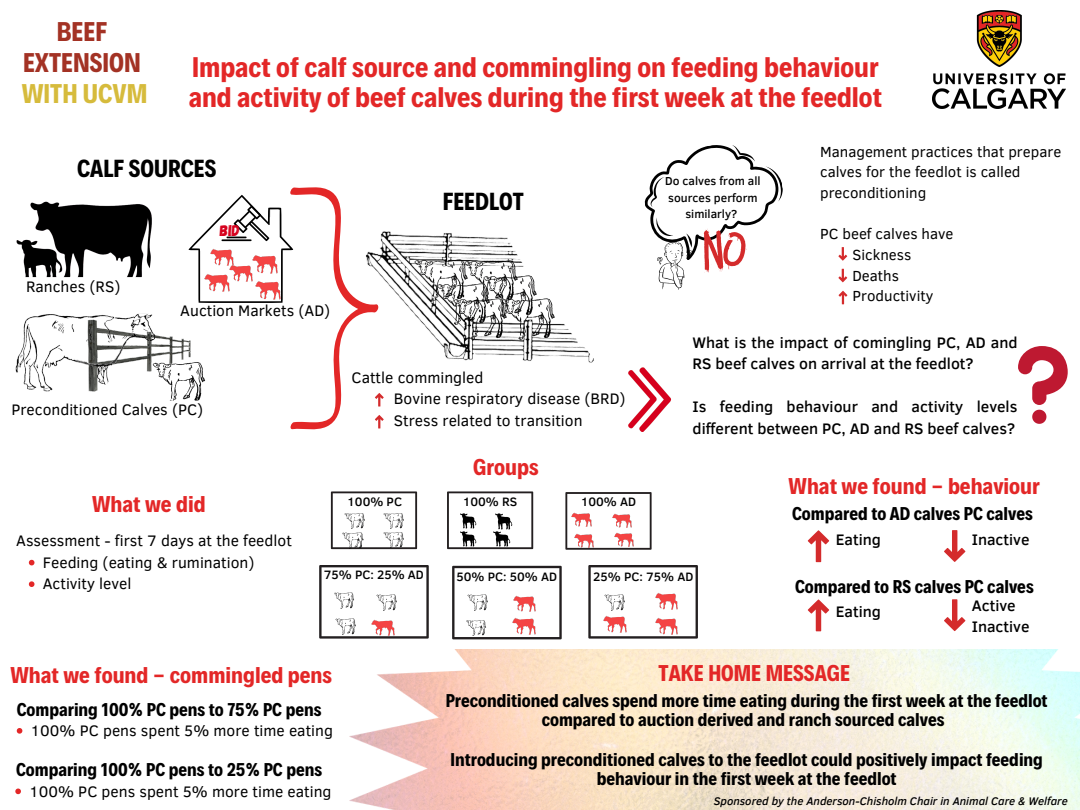
<style>
.page{position:relative;width:1080px;height:810px;background:#fff}
.page>*{position:absolute;margin:0;border:0;box-sizing:border-box;transform-origin:0 0}
.t1{font:700 28.75px/30px "Decalotype";color:#e32727}
.t2{font:700 27.44px/30.9px "Decalotype";color:#a33224;text-align:center}
.t3{font:700 27.44px "Decalotype";color:#d6bb3c}
.t4{font:700 25px "Decalotype";color:#000}
.t5{font:700 23.12px "Decalotype";color:#e32727}
.t6{font:700 18.75px/19.7px "Decalotype";color:#000;text-align:center}
.t7{font:15.62px/21.6px "Clear Sans";color:#000}
.t8{font:500 15.62px/21.6px "Clear Sans";color:#000}
.t9{font:15.62px "Gagalin";color:#d6001d}
.t10{font:15px/20.6px "Clear Sans";color:#000}
.t11{font:500 12.5px "Clear Sans";color:#000}
.t12{font:500 11.88px/16.4px "Clear Sans";color:#000;text-align:center}
.t13{font:italic 500 11.38px "Clear Sans";color:#000}
</style>
<div class="page">
<img style="left:933px;top:10px;width:132px;height:99px">
<img style="left:384px;top:231px;width:261px;height:137px">
<img style="left:628px;top:368px;width:43px;height:64px">
<img style="left:138px;top:313px;width:50px;height:28px">
<svg style="left:944px;top:530px;width:21px;height:32px"></svg>
<svg style="left:808px;top:530px;width:21px;height:32px"></svg>
<svg style="left:319px;top:565px;width:110px;height:74px"></svg>
<svg style="left:452px;top:566px;width:110px;height:73px"></svg>
<img style="left:349px;top:649px;width:731px;height:161px">
<img style="left:14px;top:198px;width:140px;height:79px;border-radius:7px">
<img style="left:15px;top:314px;width:141px;height:79px;border-radius:7px">
<img style="left:116px;top:341px;width:106px;height:60px;border-radius:5px">
<img style="left:485px;top:237px;width:50px;height:15px">
<img style="left:464px;top:276px;width:108px;height:64px">
<img style="left:384px;top:237px;width:101px;height:64px">
<img style="left:416px;top:316px;width:108px;height:23px">
<img style="left:447px;top:252px;width:107px;height:64px">
<img style="left:400px;top:260px;width:108px;height:64px">
<svg style="left:189px;top:187px;width:195px;height:243px"></svg>
<svg style="left:637px;top:145px;width:146px;height:145px"></svg>
<svg style="left:839px;top:291px;width:8px;height:13px"></svg>
<svg style="left:838px;top:247px;width:9px;height:14px"></svg>
<svg style="left:838px;top:269px;width:9px;height:13px"></svg>
<svg style="left:1018px;top:346px;width:50px;height:78px"></svg>
<svg style="left:808px;top:600px;width:21px;height:31px"></svg>
<svg style="left:944px;top:599px;width:21px;height:32px"></svg>
<img style="left:211px;top:249px;width:22px;height:17px">
<img style="left:204px;top:273px;width:26px;height:19px">
<img style="left:255px;top:280px;width:26px;height:19px">
<img style="left:252px;top:254px;width:25px;height:19px">
<img style="left:230px;top:265px;width:23px;height:16px">
<svg style="left:331px;top:491px;width:86px;height:58px"></svg>
<img style="left:372px;top:504px;width:38px;height:19px">
<img style="left:330px;top:523px;width:80px;height:25px">
<img style="left:331px;top:504px;width:41px;height:25px">
<svg style="left:447px;top:491px;width:86px;height:58px"></svg>
<img style="left:459px;top:512px;width:18px;height:35px">
<svg style="left:565px;top:492px;width:87px;height:58px"></svg>
<img style="left:575px;top:533px;width:19px;height:14px">
<svg style="left:29px;top:560px;width:5px;height:5px"></svg>
<svg style="left:29px;top:581px;width:5px;height:6px"></svg>
<svg style="left:17px;top:728px;width:5px;height:6px"></svg>
<svg style="left:15px;top:789px;width:6px;height:5px"></svg>
<img style="left:320px;top:584px;width:41px;height:24px">
<img style="left:322px;top:610px;width:40px;height:24px">
<img style="left:452px;top:612px;width:41px;height:24px">
<img style="left:454px;top:586px;width:41px;height:24px">
<img style="left:513px;top:595px;width:23px;height:17px">
<img style="left:495px;top:513px;width:18px;height:16px">
<img style="left:493px;top:530px;width:18px;height:17px">
<img style="left:572px;top:512px;width:19px;height:14px">
<img style="left:612px;top:513px;width:20px;height:14px">
<img style="left:614px;top:532px;width:19px;height:14px">
<img style="left:363px;top:586px;width:40px;height:24px">
<img style="left:513px;top:618px;width:22px;height:16px">
<img style="left:372px;top:620px;width:22px;height:16px">
<svg style="left:588px;top:565px;width:110px;height:74px"></svg>
<img style="left:591px;top:586px;width:40px;height:24px">
<img style="left:604px;top:616px;width:22px;height:16px">
<img style="left:655px;top:593px;width:23px;height:16px">
<img style="left:655px;top:618px;width:23px;height:16px">
<h2 class="t2" style="left:23px;top:15px;width:119px">BEEF<br>EXTENSION</h2>
<h2 class="t3" style="left:22px;top:75px;width:127px">WITH UCVM</h2>
<h1 class="t1" style="left:189px;top:50px;width:695px">Impact of calf source and commingling on feeding behaviour and activity of beef calves during the first week at the feedlot</h1>
<h3 class="t4" style="left:77px;top:152px;width:141px">CALF SOURCES</h3>
<p class="t7" style="left:26px;top:275px;width:96px">Ranches (RS)</p>
<p class="t9" style="left:220px;top:220px;width:21px">BID</p>
<p class="t7" style="left:180px;top:299px;width:152px">Auction Markets (AD)</p>
<p class="t7" style="left:11px;top:398px;width:193px">Preconditioned Calves (PC)</p>
<h3 class="t4" style="left:443px;top:185px;width:83px">FEEDLOT</h3>
<p class="t7" style="left:394px;top:366px;width:233px;text-indent:-42px">Cattle commingled<br>Bovine respiratory disease (BRD)<br>Stress related to transition</p>
<p class="t12" style="left:665px;top:172px;width:97px">Do calves from all sources perform similarly?</p>
<p class="t10" style="left:820px;top:140px;width:243px">Management practices that prepare calves for the feedlot is called preconditioning</p>
<p class="t10" style="left:853px;top:223px;width:102px;text-indent:-32px">PC beef calves have<br>Sickness<br>Deaths<br>Productivity</p>
<p class="t8" style="left:693px;top:330px;width:327px">What is the impact of comingling PC, AD and<br>RS beef calves on arrival at the feedlot?</p>
<p class="t8" style="left:693px;top:395px;width:326px">Is feeding behaviour and activity levels different between PC, AD and RS beef calves?</p>
<p class="t5" style="left:473px;top:452px;width:67px">Groups</p>
<p class="t5" style="left:789px;top:471px;width:253px">What we found - behaviour</p>
<p class="t5" style="left:92px;top:489px;width:115px">What we did</p>
<p class="t11" style="left:347px;top:492px;width:56px">100% PC</p>
<p class="t11" style="left:463px;top:492px;width:56px">100% RS</p>
<p class="t11" style="left:581px;top:492px;width:57px">100% AD</p>
<p class="t6" style="left:792px;top:503px;width:242px">Compared to AD calves PC calves</p>
<p class="t8" style="left:972px;top:528px;width:59px">Inactive</p>
<p class="t6" style="left:795px;top:575px;width:240px">Compared to RS calves PC calves</p>
<p class="t8" style="left:836px;top:600px;width:47px">Eating</p>
<p class="t8" style="left:972px;top:594px;width:59px">Active<br>Inactive</p>
<p class="t7" style="left:16px;top:529px;width:277px">Assessment - first 7 days at the feedlot</p>
<p class="t8" style="left:836px;top:528px;width:47px">Eating</p>
<p class="t7" style="left:43px;top:551px;width:213px">Feeding (eating &amp; rumination)<br>Activity level</p>
<p class="t11" style="left:324px;top:566px;width:102px">75% PC: 25% AD</p>
<p class="t11" style="left:457px;top:567px;width:102px">50% PC: 50% AD</p>
<p class="t11" style="left:593px;top:567px;width:102px">25% PC: 75% AD</p>
<p class="t5" style="left:10px;top:660px;width:323px">What we found - commingled pens</p>
<p class="t6" style="left:17px;top:698px;width:306px">Comparing 100% PC pens to 75% PC pens</p>
<p class="t7" style="left:31px;top:719px;width:304px">100% PC pens spent 5% more time eating</p>
<p class="t6" style="left:16px;top:759px;width:308px">Comparing 100% PC pens to 25% PC pens</p>
<p class="t7" style="left:29px;top:779px;width:304px">100% PC pens spent 5% more time eating</p>
<p class="t5" style="left:659px;top:657px;width:193px">TAKE HOME MESSAGE</p>
<p class="t6" style="left:446px;top:689px;width:603px">Preconditioned calves spend more time eating during the first week at the feedlot compared to auction derived and ranch sourced calves</p>
<p class="t6" style="left:451px;top:748px;width:594px">Introducing preconditioned calves to the feedlot could positively impact feeding behaviour in the first week at the feedlot</p>
<p class="t13" style="left:714px;top:792px;width:355px">Sponsored by the Anderson-Chisholm Chair in Animal Care &amp; Welfare</p>
</div>
